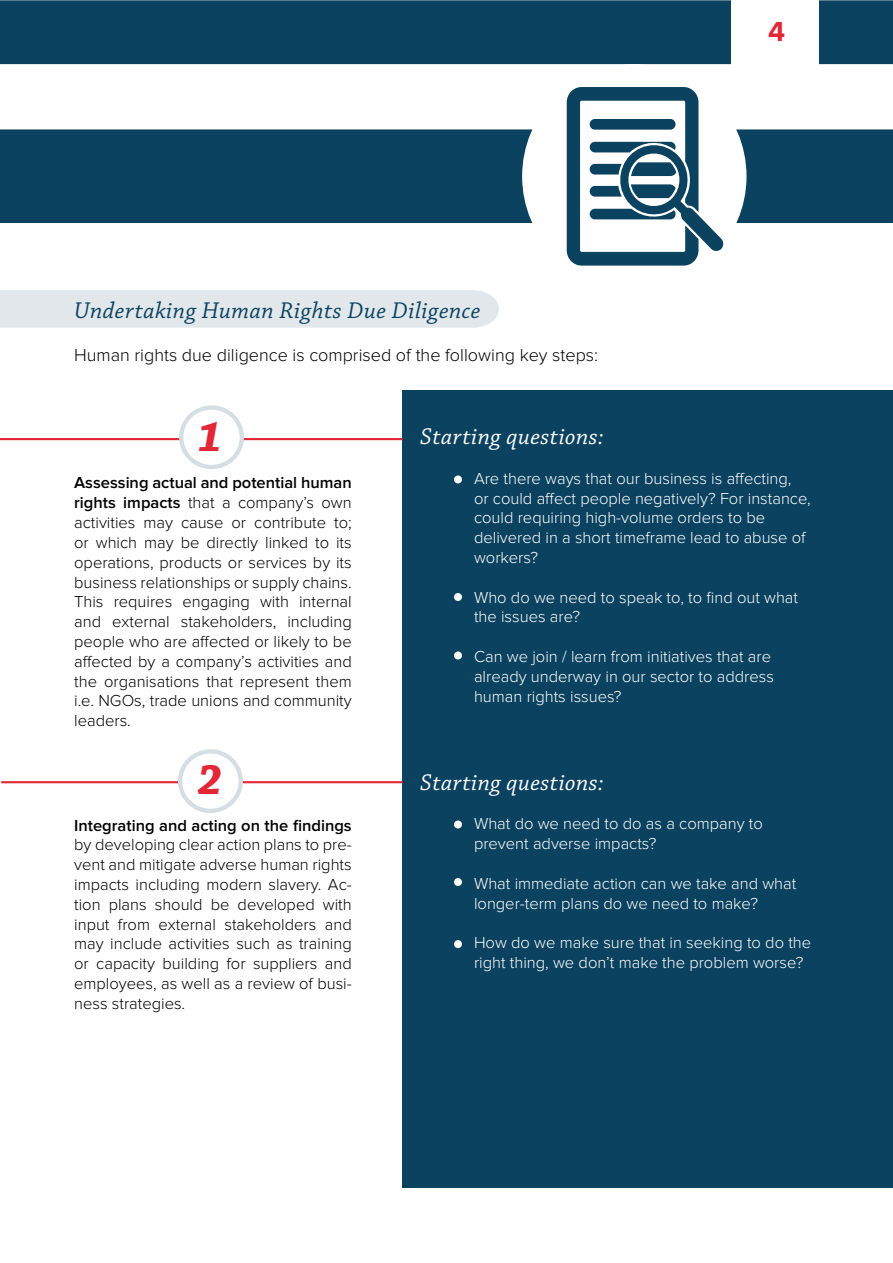
<style>
.page{position:relative;width:893px;height:1263px;background:#fff}
.page>*{position:absolute;margin:0;border:0;box-sizing:border-box;transform-origin:0 0}
.t1{font:italic 700 45px "Chaparral Pro";color:#e22836}
.t2{font:700 28.5px "Proxima Nova";color:#e22836}
.t3{font:italic 24px "Chaparral Pro";letter-spacing:.02em;color:#fff}
.t4{font:italic 24px "Chaparral Pro";letter-spacing:.02em;color:#0b4260}
.t5{font:300 18px "Proxima Nova";color:#000}
.t6{font:300 16.5px/19.8px "Proxima Nova";color:#000;text-align:justify}
.t7{font:300 16.5px/19.8px "Proxima Nova";color:#fff}
.t8{font:600 16.5px "Proxima Nova";color:#000}
.s1{font-weight:600}
</style>
<div class="page">
<div style="left:0;top:0;width:893px;height:64px;background:#0b4260"></div>
<div style="left:731px;top:0;width:88px;height:75px;background:#fff"></div>
<div style="left:0;top:290px;width:499px;height:38px;background:#e1e7eb"></div>
<div style="left:402px;top:390px;width:491px;height:798px;background:#0b4260"></div>
<hr style="left:235px;top:438px;width:167px;height:2px;background:#e22836">
<hr style="left:0;top:438px;width:186px;height:2px;background:#e22836">
<hr style="left:235px;top:781px;width:167px;height:2px;background:#e22836">
<div style="left:181px;top:407px;width:61px;height:60px;background:#fff;border-radius:50%"></div>
<div style="left:179px;top:405px;width:65px;height:64px;border:4px solid #d5dee3;border-radius:50%"></div>
<hr style="left:1px;top:781px;width:187px;height:2px;background:#e22836">
<div style="left:180px;top:751px;width:61px;height:60px;background:#fff;border-radius:50%"></div>
<div style="left:178px;top:749px;width:65px;height:64px;border:4px solid #d5dee3;border-radius:50%"></div>
<div style="left:454px;top:593px;width:8px;height:8px;background:#fff;border-radius:50%"></div>
<div style="left:454px;top:651px;width:8px;height:8px;background:#fff;border-radius:50%"></div>
<div style="left:454px;top:820px;width:8px;height:8px;background:#fff;border-radius:50%"></div>
<div style="left:454px;top:878px;width:8px;height:8px;background:#fff;border-radius:50%"></div>
<div style="left:454px;top:940px;width:8px;height:8px;background:#fff;border-radius:50%"></div>
<div style="left:454px;top:475px;width:8px;height:8px;background:#fff;border-radius:50%"></div>
<div style="left:0;top:129px;width:893px;height:94px;background:#0b4260"></div>
<div style="left:522px;top:64px;width:224px;height:224px;background:#fff;border-radius:50%"></div>
<svg style="left:567px;top:87px;width:157px;height:179px"></svg>
<h3 class="t4" style="left:74px;top:297px;width:408px">Undertaking Human Rights Due Diligence</h3>
<p class="t5" style="left:74px;top:345px;width:525px">Human rights due diligence is comprised of the following key steps:</p>
<h2 class="t2" style="left:768px;top:15px;width:19px">4</h2>
<h1 class="t1" style="left:198px;top:411px;width:26px">1</h1>
<p class="t6" style="left:74px;top:473px;width:279px"><span class="s1">Assessing actual and potential human rights impacts</span> that a company’s own activities may cause or contribute to; or which may be directly linked to its operations, products or services by its business relationships or supply chains.<br>This requires engaging with internal and external stakeholders, including people who are affected or likely to be affected by a company’s activities and the organisations that represent them i.e. NGOs, trade unions and community leaders.</p>
<h1 class="t1" style="left:198px;top:754px;width:26px">2</h1>
<p class="t8" style="left:74px;top:816px;width:279px">Integrating and acting on the findings</p>
<p class="t6" style="left:74px;top:835px;width:279px">by developing clear action plans to pre&shy;vent and mitigate adverse human rights impacts including modern slavery. Ac&shy;tion plans should be developed with input from external stakeholders and may include activities such as training or capacity building for suppliers and employees, as well as a review of busi&shy;ness strategies.</p>
<h3 class="t3" style="left:420px;top:423px;width:185px">Starting questions:</h3>
<p class="t7" style="left:474px;top:469px;width:338px">Are there ways that our business is affecting,<br>or could affect people negatively? For instance, could requiring high-volume orders to be delivered in a short timeframe lead to abuse of workers?</p>
<p class="t7" style="left:474px;top:587px;width:326px">Who do we need to speak to, to find out what the issues are?</p>
<p class="t7" style="left:474px;top:647px;width:301px">Can we join / learn from initiatives that are already underway in our sector to address human rights issues?</p>
<h3 class="t3" style="left:420px;top:769px;width:185px">Starting questions:</h3>
<p class="t7" style="left:474px;top:814px;width:290px">What do we need to do as a company to prevent adverse impacts?</p>
<p class="t7" style="left:474px;top:874px;width:324px">What immediate action can we take and what longer-term plans do we need to make?</p>
<p class="t7" style="left:474px;top:933px;width:339px">How do we make sure that in seeking to do the right thing, we don’t make the problem worse?</p>
</div>
